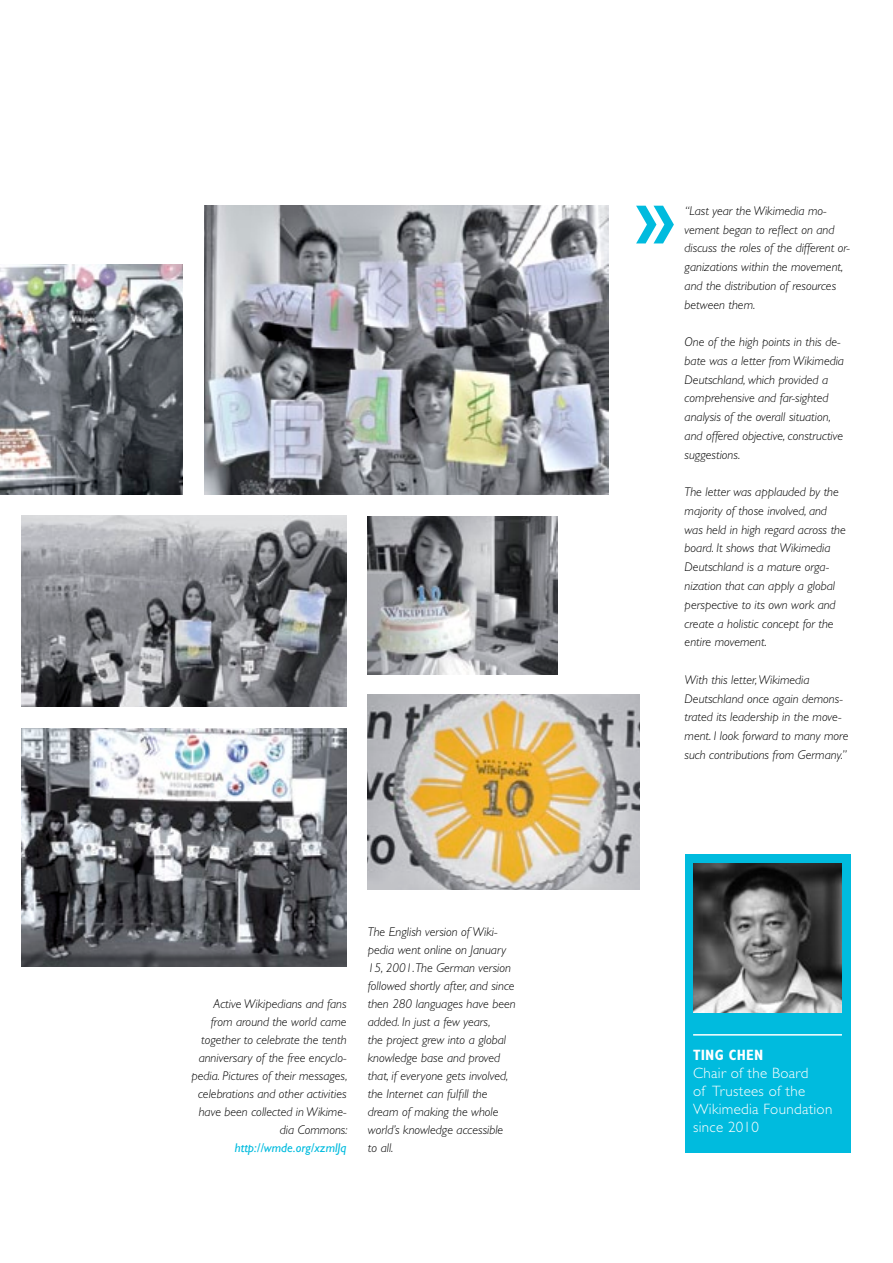
<style>
.page{position:relative;width:893px;height:1263px;background:#fff}
.page>*{position:absolute;margin:0;border:0;box-sizing:border-box;transform-origin:0 0}
.t1{font:700 condensed 82.2px "Gill Sans";color:#00bbde}
.t2{font:300 15px/18px "Gill Sans";letter-spacing:.02em;color:#fff}
.t3{font:700 condensed 15px "Gill Sans";color:#fff}
.t4{font:italic 300 12.75px/18.8px "Gill Sans";color:#000}
.t5{font:italic 12.75px "Gill Sans";color:#00bbde}
</style>
<div class="page">
<img style="left:368px;top:694px;width:272px;height:196px">
<img style="left:368px;top:517px;width:189px;height:157px">
<img style="left:204px;top:205px;width:404px;height:289px">
<img style="left:0;top:265px;width:183px;height:229px">
<img style="left:21px;top:516px;width:326px;height:191px">
<img style="left:21px;top:728px;width:326px;height:238px">
<div style="left:685px;top:854px;width:165px;height:298px;background:#00bbde"></div>
<img style="left:693px;top:864px;width:149px;height:149px">
<hr style="left:693px;top:1034px;width:149px;height:1px;background:#fff">
<p class="t4" style="left:191px;top:995px;width:158px;line-height:18px;text-align:right">Active Wikipedians and fans from around the world came together to celebrate the tenth anniversary of the free encyclo&shy;pedia. Pictures of their messages, celebrations and other activities have been collected in Wikime&shy;dia Commons:</p>
<p class="t5" style="left:235px;top:1141px;width:113px">http://wmde.org/xzmlJq</p>
<p class="t4" style="left:368px;top:923px;width:149px;line-height:18px">The English version of Wiki&shy;pedia went online on January<br>15, 2001. The German version followed shortly after, and since then 280 languages have been added. In just a few years,<br>the project grew into a global knowledge base and proved that, if everyone gets involved, the Internet can fulfill the dream of making the whole world’s knowledge accessible to all.</p>
<h1 class="t1" style="left:634px;top:167px;width:43px">»</h1>
<p class="t4" style="left:685px;top:201px;width:167px">“Last year the Wikimedia mo&shy;vement began to reflect on and discuss the roles of the different or&shy;ganizations within the movement, and the distribution of resources between them.</p>
<p class="t4" style="left:685px;top:333px;width:161px">One of the high points in this de&shy;bate was a letter from Wikimedia<br>Deutschland, which provided a comprehensive and far-sighted analysis of the overall situation, and offered objective, constructive suggestions.</p>
<p class="t4" style="left:685px;top:483px;width:163px">The letter was applauded by the majority of those involved, and was held in high regard across the board. It shows that Wikimedia<br>Deutschland is a mature orga&shy;nization that can apply a global perspective to its own work and create a holistic concept for the entire movement.</p>
<p class="t4" style="left:685px;top:670px;width:165px">With this letter, Wikimedia<br>Deutschland once again demons&shy;trated its leadership in the move&shy;ment. I look forward to many more such contributions from Germany.”</p>
<p class="t3" style="left:693px;top:1046px;width:72px">TING CHEN</p>
<p class="t2" style="left:693px;top:1064px;width:141px">Chair of the Board<br>of Trustees of the<br>Wikimedia Foundation since 2010</p>
</div>
